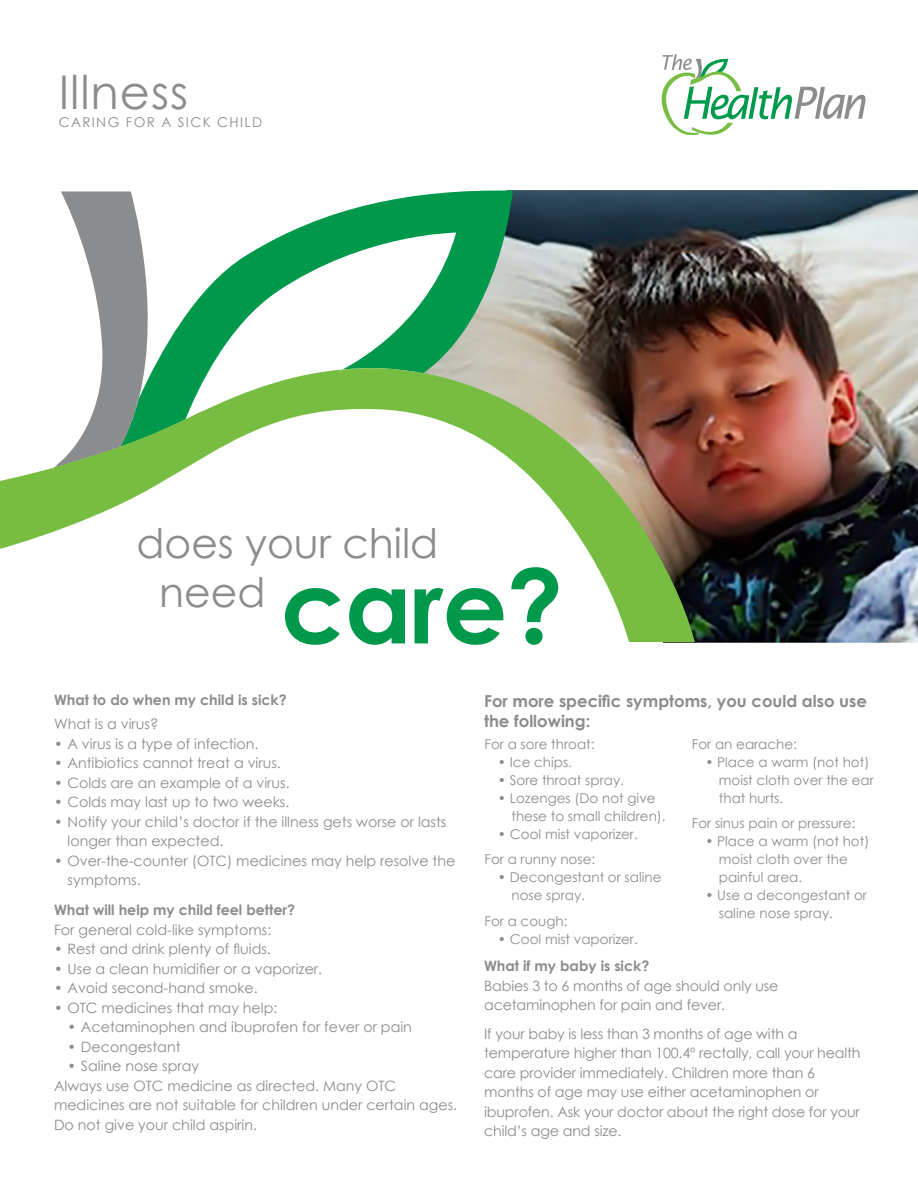
<style>
.page{position:relative;width:918px;height:1188px;background:#fff}
.page>*{position:absolute;margin:0;border:0;box-sizing:border-box;transform-origin:0 0}
.t1{font:700 101.7px "Century Gothic";color:#00994c}
.t2{font:46.5px "Century Gothic";letter-spacing:.02em;color:#8b8c8e}
.t3{font:40.95px "Century Gothic";color:#8b8c8d}
.t4{font:700 16.5px/19.8px "Century Gothic";color:#8b8c8d}
.t5{font:14.25px/19.5px "Century Gothic";color:#8b8c8d}
.t6{font:700 14.25px "Century Gothic";color:#8b8c8d}
.t7{font:13.5px/18px "Century Gothic";color:#8b8c8d}
.t8{font:13.5px "Century Gothic";letter-spacing:.1em;color:#8b8c8e}
</style>
<div class="page">
<img style="left:513px;top:190px;width:405px;height:453px">
<svg style="left:661px;top:54px;width:204px;height:81px"></svg>
<svg style="left:202px;top:190px;width:311px;height:180px"></svg>
<svg style="left:0;top:370px;width:695px;height:272px"></svg>
<svg style="left:339px;top:368px;width:84px;height:23px;background:#71bb44"></svg>
<svg style="left:52px;top:191px;width:150px;height:301px"></svg>
<p class="t2" style="left:59px;top:59px;width:131px">Illness</p>
<p class="t8" style="left:59px;top:112px;width:205px">CARING FOR A SICK CHILD</p>
<p class="t3" style="left:136px;top:514px;width:303px">does your child</p>
<p class="t3" style="left:159px;top:563px;width:108px">need</p>
<p class="t1" style="left:281px;top:529px;width:284px">care?</p>
<p class="t6" style="left:54px;top:689px;width:234px">What to do when my child is sick?</p>
<p class="t5" style="left:54px;top:714px;width:106px">What is a virus?</p>
<p class="t5" style="left:54px;top:734px;width:206px">• A virus is a type of infection.</p>
<p class="t5" style="left:54px;top:753px;width:228px">• Antibiotics cannot treat a virus.</p>
<p class="t5" style="left:54px;top:773px;width:237px">• Colds are an example of a virus.</p>
<p class="t5" style="left:54px;top:792px;width:237px">• Colds may last up to two weeks.</p>
<p class="t5" style="left:68px;top:812px;width:380px;text-indent:-14px">• Notify your child’s doctor if the illness gets worse or lasts longer than expected.</p>
<p class="t5" style="left:68px;top:851px;width:389px;text-indent:-14px">• Over-the-counter (OTC) medicines may help resolve the symptoms.</p>
<p class="t6" style="left:54px;top:899px;width:243px">What will help my child feel better?</p>
<p class="t5" style="left:54px;top:920px;width:219px">For general cold-like symptoms:</p>
<p class="t5" style="left:54px;top:939px;width:218px">• Rest and drink plenty of fluids.</p>
<p class="t5" style="left:54px;top:959px;width:270px">• Use a clean humidifier or a vaporizer.</p>
<p class="t5" style="left:54px;top:978px;width:205px">• Avoid second-hand smoke.</p>
<p class="t5" style="left:54px;top:998px;width:225px">• OTC medicines that may help:</p>
<p class="t5" style="left:68px;top:1017px;width:346px">• Acetaminophen and ibuprofen for fever or pain</p>
<p class="t5" style="left:68px;top:1037px;width:115px">• Decongestant</p>
<p class="t5" style="left:68px;top:1056px;width:133px">• Saline nose spray</p>
<p class="t5" style="left:54px;top:1076px;width:405px">Always use OTC medicine as directed. Many OTC medicines are not suitable for children under certain ages.<br>Do not give your child aspirin.</p>
<p class="t4" style="left:484px;top:691px;width:384px">For more specific symptoms, you could also use the following:</p>
<p class="t7" style="left:484px;top:735px;width:112px">For a sore throat:</p>
<p class="t7" style="left:498px;top:753px;width:76px">• Ice chips.</p>
<p class="t7" style="left:498px;top:771px;width:128px">• Sore throat spray.</p>
<p class="t7" style="left:511px;top:789px;width:156px;text-indent:-14px">• Lozenges (Do not give these to small children).</p>
<p class="t7" style="left:498px;top:825px;width:141px">• Cool mist vaporizer.</p>
<p class="t7" style="left:484px;top:850px;width:112px">For a runny nose:</p>
<p class="t7" style="left:511px;top:868px;width:152px;text-indent:-14px">• Decongestant or saline nose spray.</p>
<p class="t7" style="left:484px;top:912px;width:84px">For a cough:</p>
<p class="t7" style="left:498px;top:930px;width:141px">• Cool mist vaporizer.</p>
<p class="t7" style="left:692px;top:735px;width:107px">For an earache:</p>
<p class="t7" style="left:719px;top:753px;width:156px;text-indent:-14px">• Place a warm (not hot) moist cloth over the ear that hurts.</p>
<p class="t7" style="left:692px;top:814px;width:165px">For sinus pain or pressure:</p>
<p class="t7" style="left:719px;top:832px;width:152px;text-indent:-14px">• Place a warm (not hot) moist cloth over the painful area.</p>
<p class="t7" style="left:719px;top:886px;width:150px;text-indent:-14px">• Use a decongestant or saline nose spray.</p>
<p class="t6" style="left:484px;top:955px;width:167px">What if my baby is sick?</p>
<p class="t5" style="left:484px;top:976px;width:296px">Babies 3 to 6 months of age should only use acetaminophen for pain and fever.</p>
<p class="t5" style="left:484px;top:1024px;width:378px">If your baby is less than 3 months of age with a temperature higher than 100.4º rectally, call your health care provider immediately. Children more than 6 months of age may use either acetaminophen or ibuprofen. Ask your doctor about the right dose for your child’s age and size.</p>
</div>
